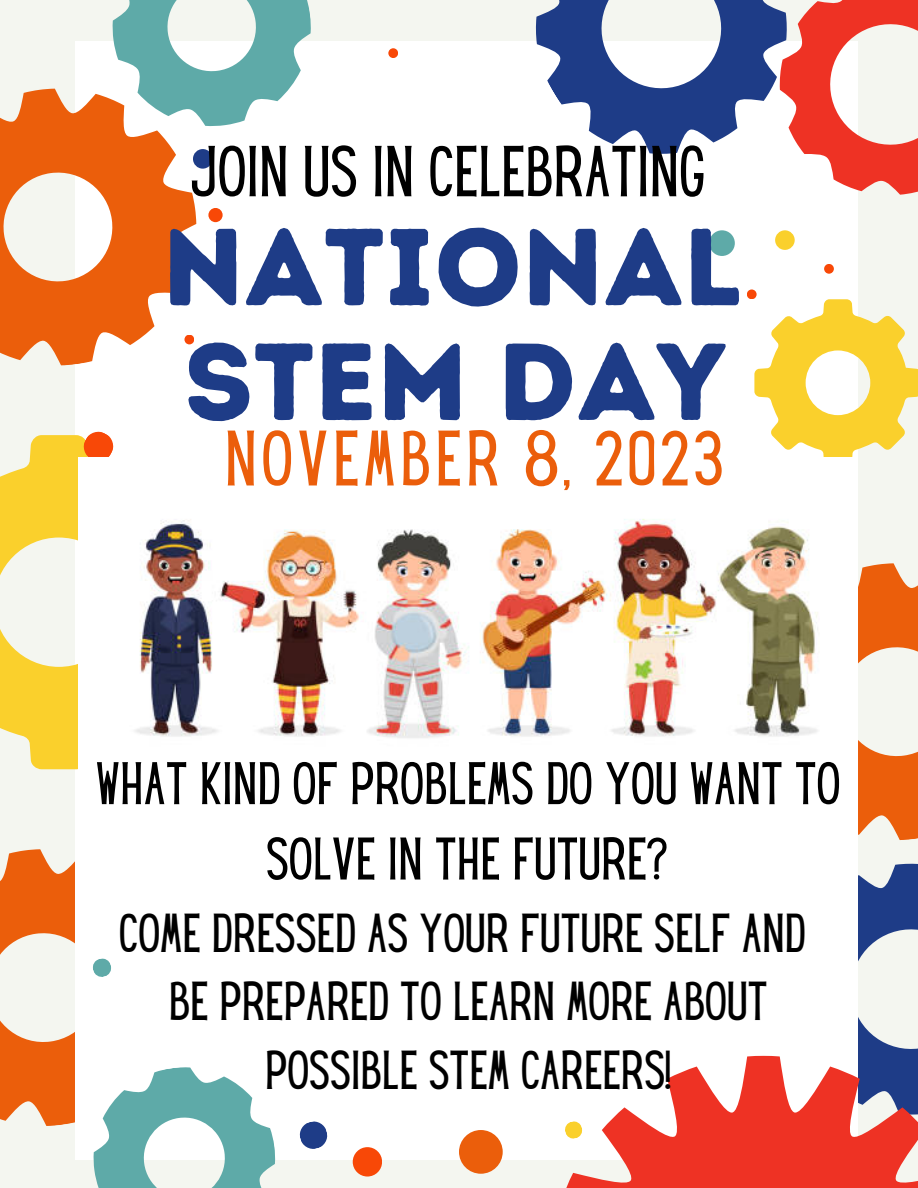
<style>
.page{position:relative;width:918px;height:1188px;background:#f4f6f0}
.page>*{position:absolute;margin:0;border:0;box-sizing:border-box;transform-origin:0 0}
.t1{font:109.2px "Intro Rust Base";color:#1e3c87}
.t2{font:68.55px "Hey Gotcha";letter-spacing:.08em;color:#eb5e0b}
.t3{font:63px "Hey Gotcha";letter-spacing:.015em;color:#000}
.t4{font:52.5px/75.3px "Hey Gotcha";color:#000;text-align:center}
.t5{font:48px/68.7px "Hey Gotcha";letter-spacing:.015em;color:#000;text-align:center}
</style>
<div class="page">
<svg style="left:857px;top:858px;width:61px;height:198px"></svg>
<svg style="left:857px;top:546px;width:61px;height:312px"></svg>
<svg style="left:0;top:849px;width:75px;height:277px;fill:#eb5e0b"></svg>
<div style="left:75px;top:41px;width:782px;height:1118px;background:#fff"></div>
<svg style="left:0;top:88px;width:213px;height:278px;fill:#eb5e0b"></svg>
<svg style="left:100px;top:0;width:211px;height:139px"></svg>
<svg style="left:550px;top:1056px;width:368px;height:132px;fill:#ee3224"></svg>
<svg style="left:535px;top:0;width:205px;height:154px;fill:#1e3c87"></svg>
<svg style="left:740px;top:0;width:178px;height:235px"></svg>
<svg style="left:0;top:435px;width:82px;height:334px;fill:#fad02c"></svg>
<div style="left:709px;top:230px;width:26px;height:26px;background:#5eaaa8;border-radius:50%"></div>
<div style="left:459px;top:1130px;width:44px;height:44px;background:#eb5e0b;border-radius:50%"></div>
<div style="left:353px;top:1147px;width:29px;height:30px;background:#f84807;border-radius:50%"></div>
<div style="left:775px;top:230px;width:20px;height:20px;background:#fad02c;border-radius:50%"></div>
<div style="left:193px;top:149px;width:20px;height:20px;background:#1e3c87;border-radius:50%"></div>
<div style="left:388px;top:48px;width:10px;height:10px;background:#f84807;border-radius:50%"></div>
<div style="left:184px;top:335px;width:10px;height:9px;background:#f84807;border-radius:50%"></div>
<div style="left:824px;top:264px;width:10px;height:10px;background:#f84807;border-radius:50%"></div>
<div style="left:747px;top:289px;width:10px;height:10px;background:#f84807;border-radius:50%"></div>
<div style="left:208px;top:208px;width:15px;height:14px;background:#f84807;border-radius:50%"></div>
<svg style="left:299px;top:1121px;width:29px;height:28px"></svg>
<svg style="left:93px;top:958px;width:18px;height:19px"></svg>
<svg style="left:564px;top:1120px;width:19px;height:20px"></svg>
<svg style="left:82px;top:431px;width:32px;height:26px"></svg>
<svg style="left:754px;top:299px;width:164px;height:222px"></svg>
<svg style="left:82px;top:1067px;width:205px;height:121px"></svg>
<img style="left:79px;top:458px;width:778px;height:311px">
<p class="t3" style="left:191px;top:146px;width:516px">JOIN US IN CELEBRATING</p>
<p class="t1" style="left:162px;top:201px;width:581px">NATIONAL</p>
<p class="t1" style="left:184px;top:316px;width:543px">STEM DAY</p>
<p class="t2" style="left:225px;top:431px;width:499px">NOVEMBER 8, 2023</p>
<p class="t4" style="left:96px;top:751px;width:744px">WHAT KIND OF PROBLEMS DO YOU WANT TO<br>SOLVE IN THE FUTURE?</p>
<p class="t5" style="left:120px;top:903px;width:687px">COME DRESSED AS YOUR FUTURE SELF AND</p>
<p class="t5" style="left:169px;top:971px;width:600px">BE PREPARED TO LEARN MORE ABOUT<br>POSSIBLE STEM CAREERS!</p>
</div>
